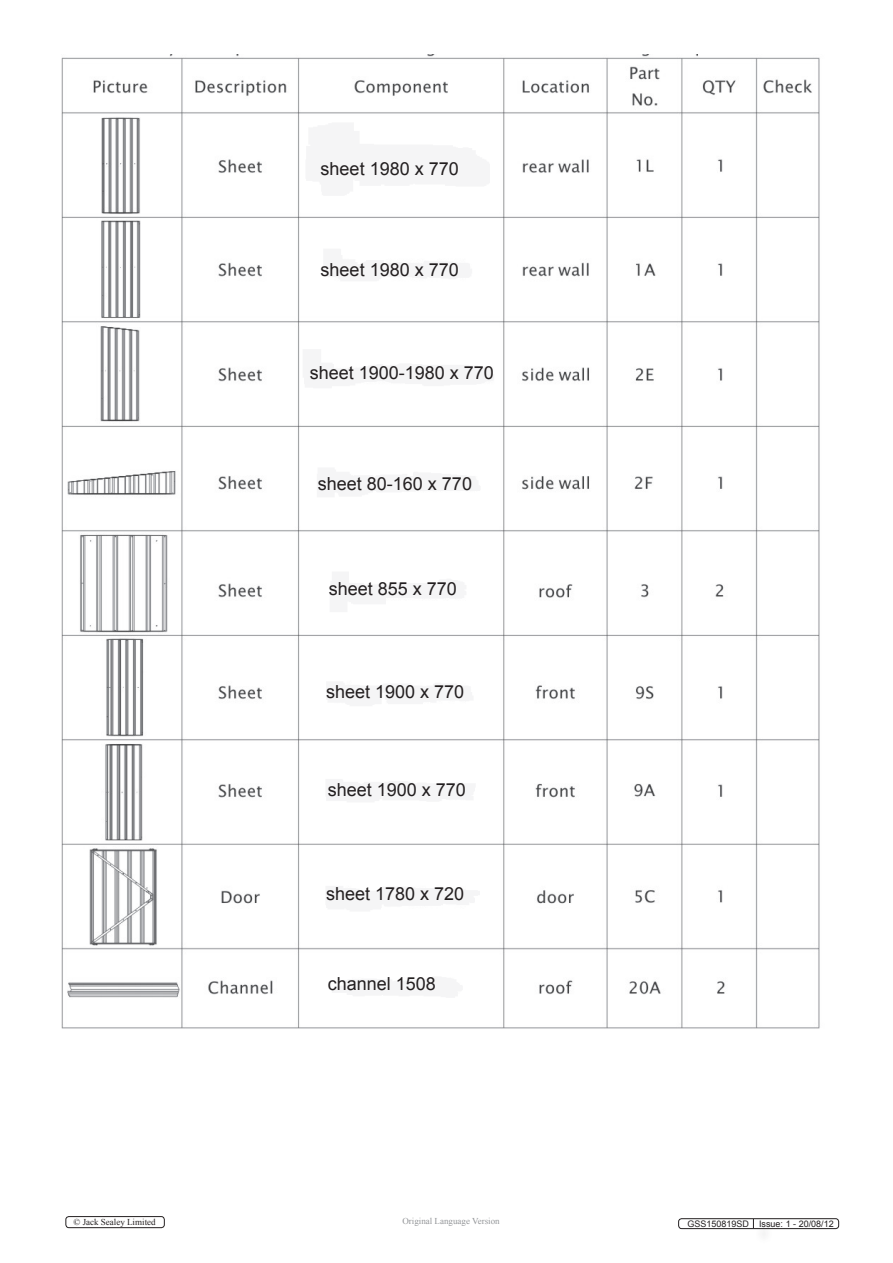
<style>
.page{position:relative;width:893px;height:1263px;background:#fff}
.page>*{position:absolute;margin:0;border:0;box-sizing:border-box;transform-origin:0 0}
.t1{font:18px "Arial";color:#231f20}
.t2{font:9px "Arial";color:#231f20}
.t3{font:9px "Times New Roman";color:#939598}
.t4{font:9px "Times New Roman";color:#231f20}
</style>
<div class="page">
<img style="left:61px;top:54px;width:759px;height:975px">
<div style="left:678px;top:1218px;width:161px;height:11px;border:1px solid #231f20;border-radius:3px"></div>
<div style="left:65px;top:1216px;width:100px;height:12px;border:1px solid #231f20;border-radius:3px"></div>
<div style="left:755px;top:1221px;width:18px;height:23px;background:#231f20;opacity:.75"></div>
<p class="t1" style="left:321px;top:157px;width:140px">sheet 1980 x 770</p>
<p class="t1" style="left:321px;top:258px;width:140px">sheet 1980 x 770</p>
<p class="t1" style="left:310px;top:361px;width:186px">sheet 1900-1980 x 770</p>
<p class="t1" style="left:318px;top:472px;width:156px">sheet 80-160 x 770</p>
<p class="t1" style="left:329px;top:577px;width:130px">sheet 855 x 770</p>
<p class="t1" style="left:326px;top:680px;width:140px">sheet 1900 x 770</p>
<p class="t1" style="left:328px;top:778px;width:140px">sheet 1900 x 770</p>
<p class="t1" style="left:326px;top:881px;width:140px">sheet 1780 x 720</p>
<p class="t1" style="left:328px;top:972px;width:110px">channel 1508</p>
<p class="t3" style="left:402px;top:1214px;width:99px">Original Language Version</p>
<p class="t4" style="left:74px;top:1216px;width:84px">© Jack Sealey Limited</p>
<p class="t2" style="left:688px;top:1218px;width:148px">GSS150819SD Issue: 1 - 20/08/12</p>
</div>
